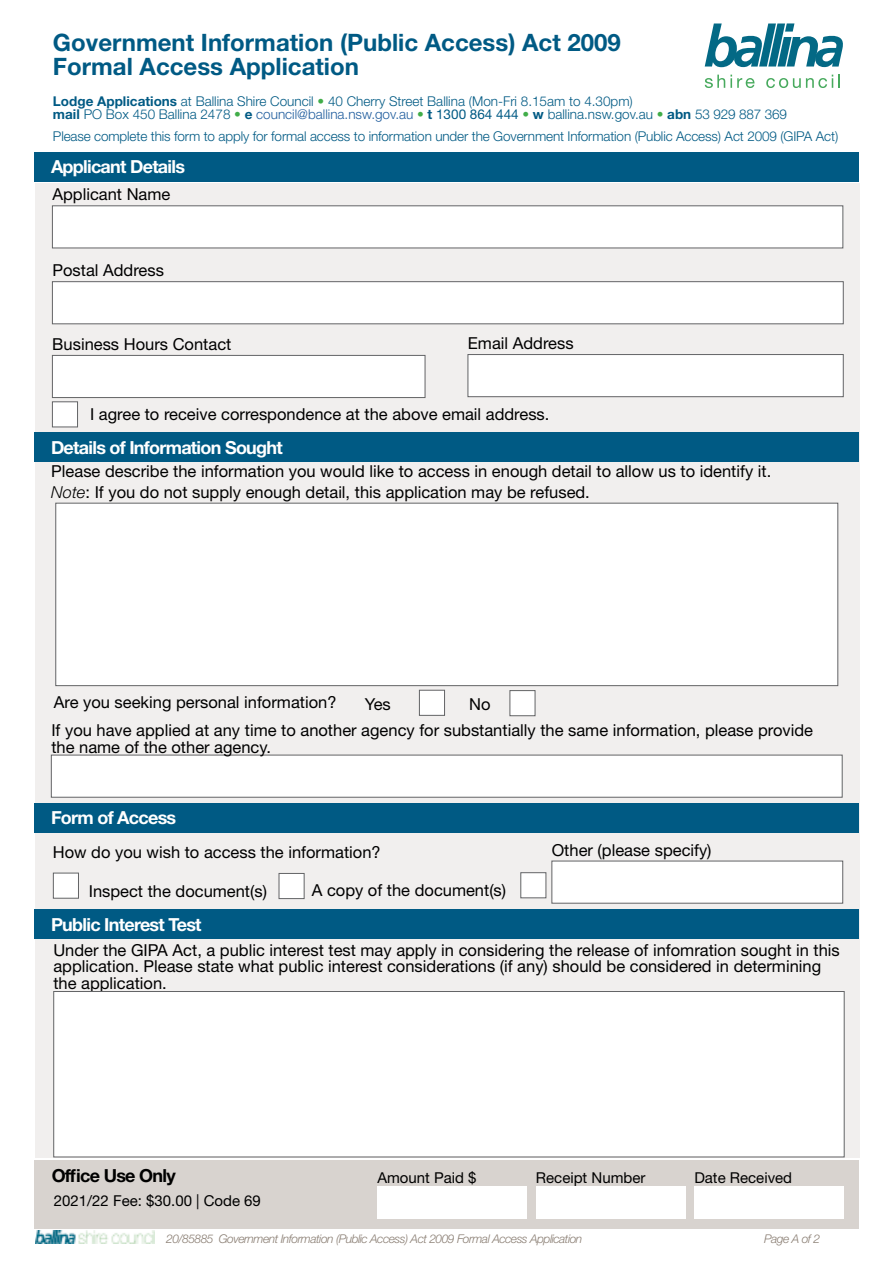
<style>
.page{position:relative;width:893px;height:1263px;background:#fff}
.page>*{position:absolute;margin:0;border:0;box-sizing:border-box;transform-origin:0 0}
.t1{font:700 24px/24px "Helvetica Neue LT Std";color:#005a84}
.t2{font:700 18px "Helvetica Neue LT Std";letter-spacing:-.04em;color:#fff}
.t3{font:700 18px "Helvetica Neue LT Std";letter-spacing:-.04em;color:#000}
.t4{font:16.5px/16.5px "Helvetica Neue LT Std";color:#000}
.t5{font:15px "Helvetica Neue LT Std";color:#000}
.t6{font:300 13.5px/13.5px "Helvetica Neue LT Std";letter-spacing:-.01em;color:#005a84}
.t7{font:italic 300 12px "Helvetica Neue LT Std";letter-spacing:-.04em;color:#897d72}
.s1{font-weight:700}
.s2{font-weight:400;color:#41ad49}
.s3{color:#215e9e}
.s4{font-weight:400}
.s5{font-weight:300;font-style:italic}
</style>
<div class="page">
<img style="left:36px;top:1230px;width:119px;height:13px">
<svg style="left:705px;top:75px;width:50px;height:13px"></svg>
<svg style="left:766px;top:75px;width:67px;height:13px"></svg>
<svg style="left:839px;top:75px;width:1px;height:13px"></svg>
<svg style="left:705px;top:23px;width:138px;height:44px"></svg>
<div style="left:35px;top:183px;width:825px;height:974px;background:#f1efee"></div>
<div style="left:34px;top:152px;width:825px;height:30px;background:#005a84"></div>
<div style="left:52px;top:206px;width:791px;height:42px;background:#fff"></div>
<div style="left:52px;top:281px;width:791px;height:43px;background:#fff;border:1px solid #636466"></div>
<div style="left:468px;top:354px;width:375px;height:43px;background:#fff;border:1px solid #636466"></div>
<div style="left:52px;top:355px;width:373px;height:43px;background:#fff;border:1px solid #636466"></div>
<div style="left:34px;top:803px;width:825px;height:30px;background:#005a84"></div>
<div style="left:34px;top:909px;width:825px;height:30px;background:#005a84"></div>
<div style="left:34px;top:1160px;width:825px;height:68px;background:#d8d3cf"></div>
<div style="left:377px;top:1186px;width:150px;height:32px;background:#fff"></div>
<div style="left:536px;top:1186px;width:150px;height:32px;background:#fff"></div>
<div style="left:694px;top:1186px;width:150px;height:32px;background:#fff"></div>
<div style="left:34px;top:432px;width:825px;height:30px;background:#005a84"></div>
<div style="left:53px;top:873px;width:26px;height:25px;background:#fff;border:1px solid #636466"></div>
<div style="left:279px;top:873px;width:25px;height:26px;background:#fff;border:1px solid #636466"></div>
<div style="left:521px;top:872px;width:25px;height:26px;background:#fff;border:1px solid #636466"></div>
<div style="left:552px;top:861px;width:291px;height:42px;background:#fff"></div>
<div style="left:56px;top:503px;width:782px;height:183px;background:#fff;border:1px solid #636466"></div>
<div style="left:54px;top:991px;width:790px;height:166px;background:#fff;border:1px solid #636466"></div>
<div style="left:52px;top:402px;width:26px;height:25px;background:#fff;border:1px solid #636466"></div>
<div style="left:419px;top:690px;width:26px;height:25px;background:#fff;border:1px solid #636466"></div>
<div style="left:510px;top:690px;width:25px;height:26px;background:#fff;border:1px solid #636466"></div>
<div style="left:51px;top:755px;width:791px;height:42px;background:#fff"></div>
<h1 class="t1" style="left:53px;top:30px;width:569px">Government Information (Public Access) Act 2009<br>Formal Access Application</h1>
<p class="t6" style="left:53px;top:94px;width:736px"><span class="s1">Lodge Applications</span> at Ballina Shire Council <span class="s2">•</span> 40 Cherry Street Ballina (Mon-Fri 8.15am to 4.30pm)<br><span class="s1">mail</span> PO Box 450 Ballina 2478 <span class="s2">•</span> <span class="s1">e</span> <span class="s3">council@ballina.nsw.gov.au</span> <span class="s2">•</span> <span class="s1">t</span> <span class="s4">1300 864 444</span> <span class="s2">•</span> <span class="s1">w</span> ballina.nsw.gov.au <span class="s2">•</span> <span class="s1">abn</span> 53 929 887 369</p>
<p class="t6" style="left:53px;top:129px;width:787px">Please complete this form to apply for formal access to information under the Government Information (Public Access) Act 2009 (GIPA Act)</p>
<p class="t2" style="left:51px;top:156px;width:136px">Applicant Details</p>
<p class="t4" style="left:52px;top:186px;width:119px">Applicant Name</p>
<p class="t4" style="left:52px;top:262px;width:113px">Postal Address</p>
<p class="t4" style="left:52px;top:336px;width:181px">Business Hours Contact</p>
<p class="t4" style="left:468px;top:335px;width:107px">Email Address</p>
<p class="t4" style="left:90px;top:406px;width:461px">I agree to receive correspondence at the above email address.</p>
<p class="t2" style="left:51px;top:436px;width:233px">Details of Information Sought</p>
<p class="t4" style="left:51px;top:460px;width:721px;line-height:20.7px">Please describe the information you would like to access in enough detail to allow us to identify it.<br><span class="s5">Note</span>: If you do not supply enough detail, this application may be refused.</p>
<p class="t4" style="left:54px;top:694px;width:284px">Are you seeking personal information?</p>
<p class="t4" style="left:365px;top:695px;width:27px">Yes</p>
<p class="t4" style="left:51px;top:690px;width:763px;line-height:26.5px;text-indent:418px">No<br>If you have applied at any time to another agency for substantially the same information, please provide</p>
<p class="t4" style="left:51px;top:738px;width:221px">the name of the other agency.</p>
<p class="t2" style="left:51px;top:807px;width:127px">Form of Access</p>
<p class="t4" style="left:53px;top:844px;width:329px">How do you wish to access the information?</p>
<p class="t4" style="left:89px;top:883px;width:180px">Inspect the document(s)</p>
<p class="t4" style="left:312px;top:881px;width:196px">A copy of the document(s)</p>
<p class="t2" style="left:51px;top:913px;width:152px">Public Interest Test</p>
<p class="t4" style="left:552px;top:841px;width:161px">Other (please specify)</p>
<p class="t4" style="left:53px;top:941px;width:788px">Under the GIPA Act, a public interest test may apply in considering the release of infomration sought in this application. Please state what public interest considerations (if any) should be considered in determining the application.</p>
<p class="t3" style="left:52px;top:1165px;width:125px">Office Use Only</p>
<p class="t5" style="left:377px;top:1169px;width:101px">Amount Paid $</p>
<p class="t5" style="left:536px;top:1169px;width:111px">Receipt Number</p>
<p class="t5" style="left:694px;top:1169px;width:99px">Date Received</p>
<p class="t5" style="left:54px;top:1192px;width:209px">2021/22 Fee: $30.00 | Code 69</p>
<p class="t7" style="left:166px;top:1231px;width:418px">20/85885 Government Information (Public Access) Act 2009 Formal Access Application</p>
<p class="t7" style="left:764px;top:1231px;width:57px">Page A of 2</p>
</div>
